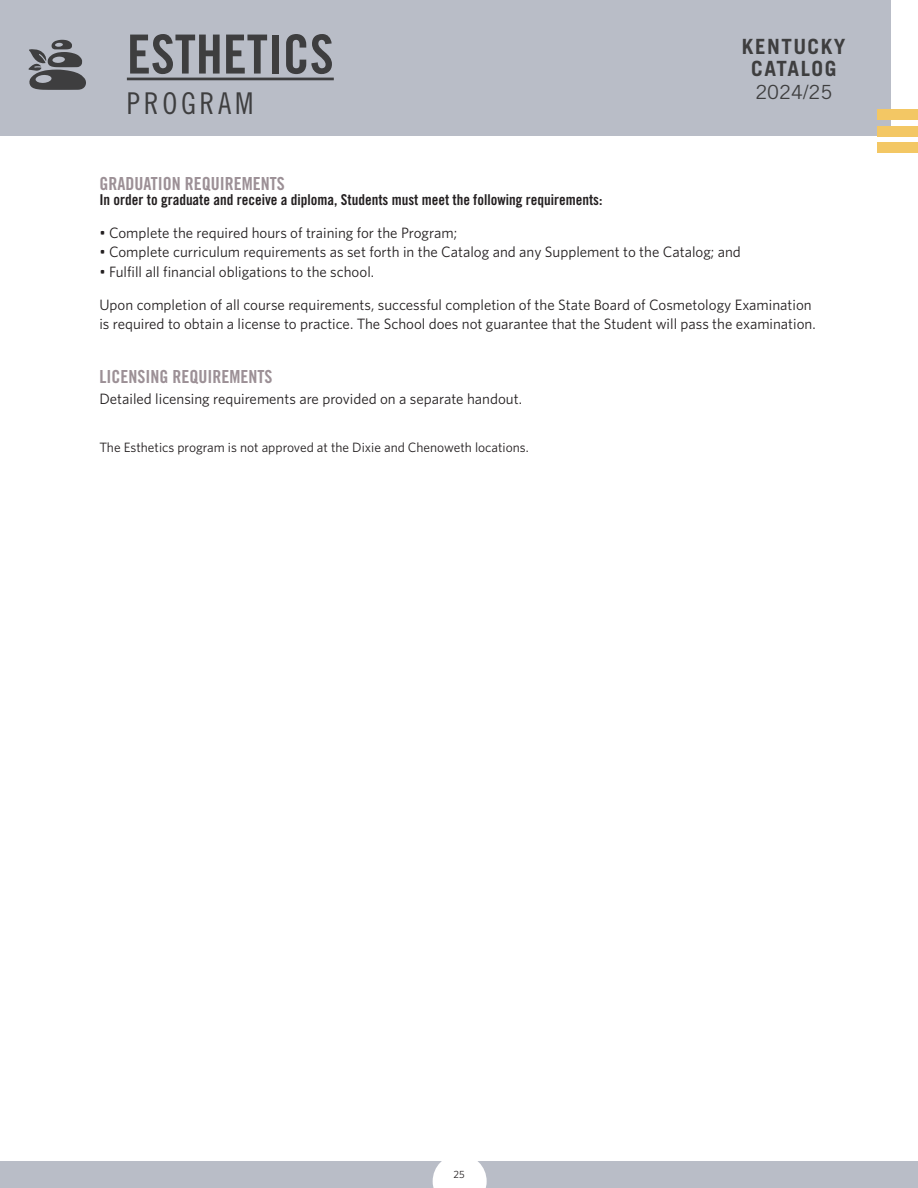
<style>
.page{position:relative;width:918px;height:1188px;background:#fff}
.page>*{position:absolute;margin:0;border:0;box-sizing:border-box;transform-origin:0 0}
.page_headline{font:54px "Trade Gothic LT Std Bd Cn 20";color:#3e3e3f}
.page_headline-2{font:30px "Trade Gothic LT Std Cn 18";letter-spacing:.12em;color:#3e3e3f}
.t1{font:700 21px/22.5px "Trade Gothic LT Std";letter-spacing:.07em;color:#3e3e3f;text-align:center}
.t2{font:19.5px "Trade Gothic LT Std";color:#3e3e3f}
.body_copy{font:18px "Trade Gothic LT Std Bd Cn 20";color:#9c9096}
.subheads{font:18px "Trade Gothic LT Std Bd Cn 20";color:#9c9096}
.body_copy-2{font:15px/19.5px "Whitney";color:#231f20}
.body_copy-3{font:15px "Trade Gothic LT Std Bd Cn 20";color:#231f20}
.subheads-2{font:15px "Whitney";color:#231f20}
.t3{font:13.5px "Whitney";color:#231f20}
.t4{font:10.5px "Whitney";color:#231f20}
</style>
<div class="page">
<div style="left:0;top:1161px;width:918px;height:27px;background:#b9bdc7"></div>
<svg style="left:433px;top:1161px;width:54px;height:27px"></svg>
<div style="left:0;top:0;width:891px;height:136px;background:#b9bdc7"></div>
<div style="left:878px;top:126px;width:40px;height:10px;background:#f3c764"></div>
<div style="left:878px;top:109px;width:40px;height:11px;background:#f3c764"></div>
<div style="left:878px;top:143px;width:40px;height:10px;background:#f3c764"></div>
<svg style="left:28px;top:40px;width:58px;height:50px"></svg>
<hr style="left:127px;top:78px;width:207px;height:2px;background:#3e3e3f">
<p class="page_headline" style="left:127px;top:21px;width:208px">ESTHETICS</p>
<p class="page_headline-2" style="left:127px;top:85px;width:128px">PROGRAM</p>
<h3 class="t1" style="left:742px;top:35px;width:105px">KENTUCKY<br>CATALOG</h3>
<h3 class="t2" style="left:755px;top:80px;width:78px">2024/25</h3>
<p class="body_copy" style="left:99px;top:173px;width:187px">GRADUATION REQUIREMENTS</p>
<p class="body_copy-3" style="left:99px;top:190px;width:505px">In order to graduate and receive a diploma, Students must meet the following requirements:</p>
<p class="body_copy-2" style="left:99px;top:223px;width:359px">• Complete the required hours of training for the Program;</p>
<p class="body_copy-2" style="left:99px;top:242px;width:643px">• Complete curriculum requirements as set forth in the Catalog and any Supplement to the Catalog; and</p>
<p class="body_copy-2" style="left:99px;top:262px;width:276px">• Fulfill all financial obligations to the school.</p>
<p class="body_copy-2" style="left:99px;top:295px;width:718px">Upon completion of all course requirements, successful completion of the State Board of Cosmetology Examination is required to obtain a license to practice. The School does not guarantee that the Student will pass the examination.</p>
<p class="subheads" style="left:99px;top:365px;width:174px">LICENSING REQUIREMENTS</p>
<p class="subheads-2" style="left:99px;top:388px;width:424px">Detailed licensing requirements are provided on a separate handout.</p>
<p class="t3" style="left:99px;top:438px;width:431px">The Esthetics program is not approved at the Dixie and Chenoweth locations.</p>
<p class="t4" style="left:453px;top:1167px;width:13px">25</p>
</div>
